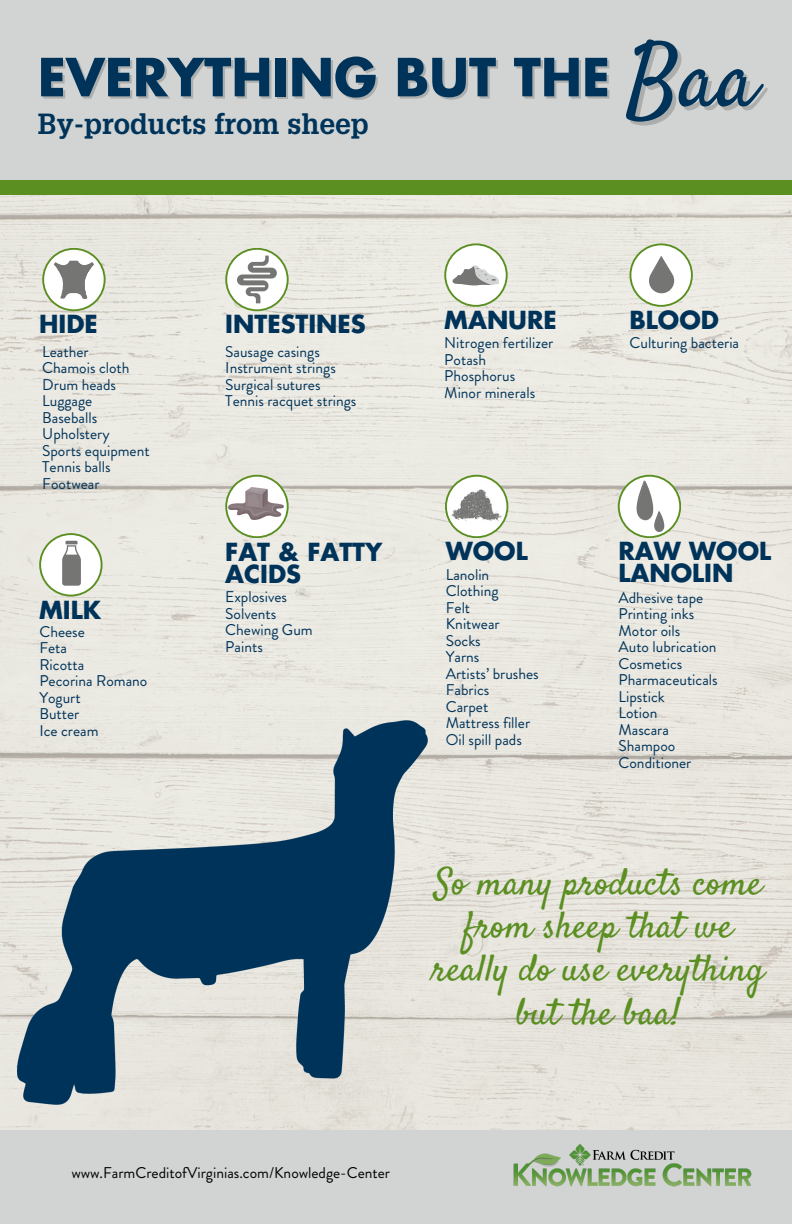
<style>
.page{position:relative;width:792px;height:1224px;background:#fff}
.page>*{position:absolute;margin:0;border:0;box-sizing:border-box;transform-origin:0 0}
.t1{font:700 51.1px "Futura LT Pro";color:#003359}
.t2{font:37.3px/43.3px "Satisfy";color:#5b8f22;text-align:center}
.t3{font:700 28.5px "Glypha LT Pro";color:#003359}
.t4{font:700 24.2px/22.3px "Futura LT Pro";color:#003359}
.t5{font:15.5px/16.5px "Brandon Grotesque";color:#003359}
.t6{font:15.5px "Brandon Grotesque";color:#000}
.s1{font-family:"Satisfy";font-weight:400;font-size:88px;color:rgb(117 118 116/.4)}
</style>
<div class="page">
<img style="left:0;top:194px;width:792px;height:937px">
<img style="left:18px;top:720px;width:409px;height:385px">
<svg style="left:225px;top:475px;width:64px;height:63px"></svg>
<img style="left:228px;top:488px;width:55px;height:33px">
<svg style="left:42px;top:248px;width:64px;height:63px"></svg>
<svg style="left:444px;top:243px;width:64px;height:64px"></svg>
<svg style="left:630px;top:243px;width:63px;height:64px"></svg>
<svg style="left:445px;top:475px;width:63px;height:63px"></svg>
<svg style="left:39px;top:533px;width:63px;height:63px"></svg>
<svg style="left:225px;top:248px;width:64px;height:63px"></svg>
<div style="left:0;top:125px;width:792px;height:69px;background:#5b8f22"></div>
<div style="left:0;top:0;width:792px;height:179px;background:#d1d4d3"></div>
<div style="left:0;top:1131px;width:792px;height:93px;background:#d1d4d3"></div>
<img style="left:514px;top:1144px;width:237px;height:42px">
<svg style="left:618px;top:475px;width:63px;height:63px"></svg>
<h1 class="t1" style="left:38px;top:54px;width:724px">EVERYTHING BUT THE <span class="s1">Baa</span></h1>
<h3 class="t3" style="left:38px;top:114px;width:333px">By-products from sheep</h3>
<h3 class="t4" style="left:39px;top:314px;width:60px">HIDE</h3>
<h3 class="t4" style="left:630px;top:310px;width:91px">BLOOD</h3>
<p class="t5" style="left:630px;top:335px;width:111px">Culturing bacteria</p>
<h3 class="t4" style="left:444px;top:310px;width:114px">MANURE</h3>
<p class="t5" style="left:444px;top:335px;width:111px">Nitrogen fertilizer<br>Potash<br>Phosphorus<br>Minor minerals</p>
<h3 class="t4" style="left:225px;top:314px;width:142px">INTESTINES</h3>
<p class="t5" style="left:225px;top:343px;width:133px">Sausage casings<br>Instrument strings<br>Surgical sutures<br>Tennis racquet strings</p>
<p class="t5" style="left:42px;top:343px;width:109px">Leather<br>Chamois cloth<br>Drum heads<br>Luggage<br>Baseballs<br>Upholstery<br>Sports equipment<br>Tennis balls<br>Footwear</p>
<h3 class="t4" style="left:39px;top:600px;width:63px">MILK</h3>
<p class="t5" style="left:39px;top:623px;width:110px">Cheese<br>Feta<br>Ricotta<br>Pecorina Romano<br>Yogurt<br>Butter<br>Ice cream</p>
<h3 class="t4" style="left:225px;top:542px;width:159px">FAT &amp; FATTY<br>ACIDS</h3>
<p class="t5" style="left:225px;top:589px;width:89px">Explosives<br>Solvents<br>Chewing Gum<br>Paints</p>
<h3 class="t4" style="left:446px;top:541px;width:83px">WOOL</h3>
<p class="t5" style="left:446px;top:566px;width:95px">Lanolin<br>Clothing<br>Felt<br>Knitwear<br>Socks<br>Yarns<br>Artists’ brushes<br>Fabrics<br>Carpet<br>Mattress filler<br>Oil spill pads</p>
<h3 class="t4" style="left:619px;top:541px;width:154px">RAW WOOL<br>LANOLIN</h3>
<p class="t5" style="left:619px;top:589px;width:101px">Adhesive tape<br>Printing inks<br>Motor oils<br>Auto lubrication<br>Cosmetics<br>Pharmaceuticals<br>Lipstick<br>Lotion<br>Mascara<br>Shampoo<br>Conditioner</p>
<h2 class="t2" style="left:432px;top:864px;width:334px">So many products come from sheep that we really do use everything but the baa!</h2>
<p class="t6" style="left:71px;top:1162px;width:320px">www.FarmCreditofVirginias.com/Knowledge-Center</p>
</div>
